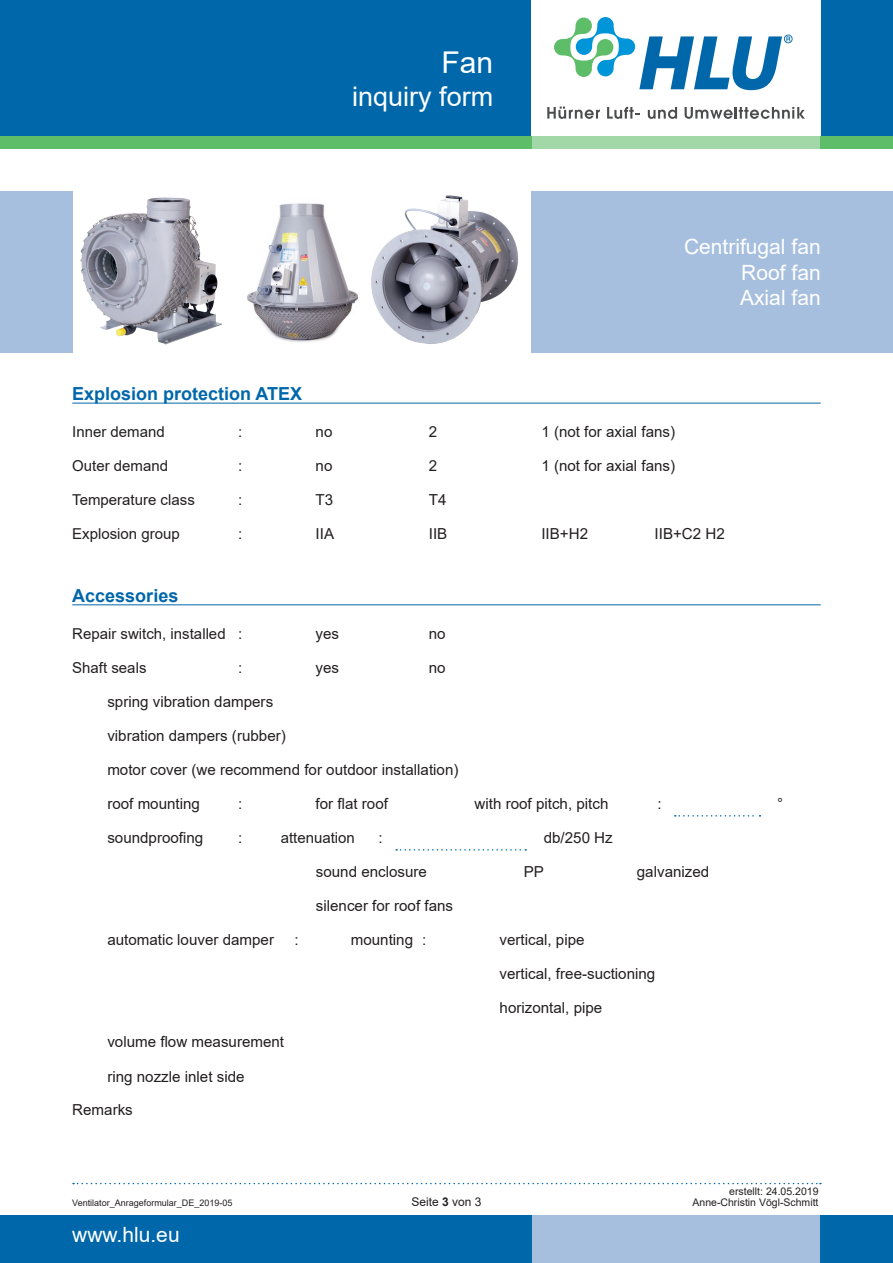
<style>
.page{position:relative;width:893px;height:1263px;background:#fff}
.page>*{position:absolute;margin:0;border:0;box-sizing:border-box;transform-origin:0 0}
.t1{font:30px "Arial";color:#fff}
.t2{font:27px "Arial";color:#fff}
.t3{font:21px/25.5px "Arial";color:#fff;text-align:justify}
.t4{font:700 18px "Arial";color:#0067aa}
.t5{font:15.15px "Arial";color:#231f20}
.t6{font:15px "Arial";color:#231f20}
.t7{font:12px "Arial";color:#231f20}
.t8{font:10.5px/10.5px "Arial";color:#231f20;text-align:right}
.t9{font:9px "Arial";color:#231f20}
.s1{font-weight:700}
</style>
<div class="page">
<div style="left:0;top:0;width:893px;height:136px;background:#0067aa"></div>
<div style="left:531px;top:0;width:290px;height:136px;background:#fff"></div>
<div style="left:0;top:136px;width:531px;height:13px;background:#5ebd68"></div>
<svg style="left:547px;top:107px;width:53px;height:12px"></svg>
<svg style="left:607px;top:107px;width:33px;height:12px"></svg>
<svg style="left:648px;top:107px;width:29px;height:12px"></svg>
<svg style="left:685px;top:107px;width:120px;height:12px"></svg>
<svg style="left:554px;top:17px;width:239px;height:73px"></svg>
<div style="left:531px;top:136px;width:290px;height:13px;background:#a2d8a7"></div>
<div style="left:821px;top:136px;width:72px;height:13px;background:#5ebd68"></div>
<div style="left:531px;top:1215px;width:290px;height:48px;background:#a7bfdf"></div>
<div style="left:821px;top:1215px;width:72px;height:48px;background:#0067aa"></div>
<div style="left:0;top:1215px;width:531px;height:48px;background:#0067aa"></div>
<div style="left:531px;top:191px;width:362px;height:162px;background:#a7bfdf"></div>
<div style="left:0;top:191px;width:72px;height:162px;background:#a7bfdf"></div>
<img style="left:371px;top:195px;width:147px;height:149px">
<img style="left:72px;top:191px;width:150px;height:162px">
<img style="left:247px;top:203px;width:111px;height:139px">
<hr style="left:72px;top:403px;width:749px;height:1px;background:#0067aa">
<hr style="left:72px;top:605px;width:749px;height:1px;background:#0067aa">
<svg style="left:396px;top:849px;width:130px;height:1px"></svg>
<svg style="left:73px;top:1183px;width:748px;height:1px"></svg>
<svg style="left:675px;top:815px;width:85px;height:1px"></svg>
<h1 class="t1" style="left:442px;top:42px;width:53px">Fan</h1>
<h2 class="t2" style="left:352px;top:78px;width:143px">inquiry form</h2>
<h3 class="t3" style="left:740px;top:234px;width:82px;text-indent:-56px">Centrifugal fan Roof fan Axial fan</h3>
<p class="t4" style="left:72px;top:381px;width:232px">Explosion protection ATEX</p>
<p class="t6" style="left:72px;top:421px;width:94px">Inner demand</p>
<p class="t6" style="left:72px;top:455px;width:97px">Outer demand</p>
<p class="t6" style="left:72px;top:489px;width:124px">Temperature class</p>
<p class="t6" style="left:72px;top:523px;width:109px">Explosion group</p>
<p class="t5" style="left:238px;top:421px;width:6px">:</p>
<p class="t5" style="left:238px;top:455px;width:6px">:</p>
<p class="t5" style="left:238px;top:489px;width:6px">:</p>
<p class="t5" style="left:238px;top:523px;width:6px">:</p>
<p class="t5" style="left:316px;top:421px;width:18px">no</p>
<p class="t5" style="left:429px;top:421px;width:10px">2</p>
<p class="t5" style="left:541px;top:421px;width:135px">1 (not for axial fans)</p>
<p class="t5" style="left:316px;top:455px;width:18px">no</p>
<p class="t5" style="left:429px;top:455px;width:10px">2</p>
<p class="t5" style="left:541px;top:455px;width:135px">1 (not for axial fans)</p>
<p class="t5" style="left:316px;top:489px;width:19px">T3</p>
<p class="t5" style="left:429px;top:489px;width:19px">T4</p>
<p class="t5" style="left:316px;top:523px;width:20px">IIA</p>
<p class="t5" style="left:429px;top:523px;width:20px">IIB</p>
<p class="t5" style="left:541px;top:523px;width:48px">IIB+H2</p>
<p class="t5" style="left:655px;top:523px;width:72px">IIB+C2 H2</p>
<p class="t4" style="left:72px;top:583px;width:108px">Accessories</p>
<p class="t6" style="left:72px;top:624px;width:155px">Repair switch, installed</p>
<p class="t6" style="left:72px;top:658px;width:76px">Shaft seals</p>
<p class="t5" style="left:238px;top:623px;width:6px">:</p>
<p class="t5" style="left:316px;top:623px;width:25px">yes</p>
<p class="t5" style="left:429px;top:623px;width:18px">no</p>
<p class="t5" style="left:238px;top:657px;width:6px">:</p>
<p class="t5" style="left:316px;top:657px;width:25px">yes</p>
<p class="t5" style="left:429px;top:657px;width:18px">no</p>
<p class="t5" style="left:107px;top:691px;width:167px">spring vibration dampers</p>
<p class="t5" style="left:107px;top:725px;width:180px">vibration dampers (rubber)</p>
<p class="t5" style="left:107px;top:759px;width:353px">motor cover (we recommend for outdoor installation)</p>
<p class="t5" style="left:107px;top:793px;width:94px">roof mounting</p>
<p class="t5" style="left:238px;top:793px;width:6px">:</p>
<p class="t5" style="left:316px;top:793px;width:74px">for flat roof</p>
<p class="t5" style="left:475px;top:793px;width:135px">with roof pitch, pitch</p>
<p class="t5" style="left:657px;top:793px;width:6px">:</p>
<p class="t5" style="left:107px;top:828px;width:98px">soundproofing</p>
<p class="t5" style="left:238px;top:828px;width:6px">:</p>
<p class="t6" style="left:281px;top:828px;width:76px">attenuation</p>
<p class="t5" style="left:378px;top:828px;width:6px">:</p>
<p class="t5" style="left:544px;top:828px;width:71px">db/250 Hz</p>
<p class="t5" style="left:316px;top:862px;width:113px">sound enclosure</p>
<p class="t5" style="left:524px;top:862px;width:22px">PP</p>
<p class="t5" style="left:637px;top:862px;width:74px">galvanized</p>
<p class="t5" style="left:316px;top:896px;width:139px">silencer for roof fans</p>
<p class="t5" style="left:107px;top:930px;width:168px">automatic louver damper</p>
<p class="t5" style="left:294px;top:930px;width:6px">:</p>
<p class="t5" style="left:351px;top:930px;width:64px">mounting</p>
<p class="t5" style="left:107px;top:1032px;width:178px">volume flow measurement</p>
<p class="t5" style="left:107px;top:1066px;width:139px">ring nozzle inlet side</p>
<p class="t5" style="left:72px;top:1100px;width:62px">Remarks</p>
<p class="t5" style="left:422px;top:930px;width:6px">:</p>
<p class="t5" style="left:500px;top:930px;width:87px">vertical, pipe</p>
<p class="t5" style="left:500px;top:964px;width:157px">vertical, free-suctioning</p>
<p class="t5" style="left:500px;top:998px;width:104px">horizontal, pipe</p>
<p class="t5" style="left:777px;top:793px;width:8px">°</p>
<p class="t9" style="left:72px;top:1196px;width:162px">Ventilator_Anrageformular_DE_2019-05</p>
<h3 class="t3" style="left:72px;top:1221px;width:109px">www.hlu.eu</h3>
<p class="t7" style="left:411px;top:1193px;width:72px">Seite <span class="s1">3</span> von 3</p>
<p class="t8" style="left:692px;top:1186px;width:128px">erstellt: 24.05.2019<br>Anne-Christin Vögl-Schmitt</p>
</div>
